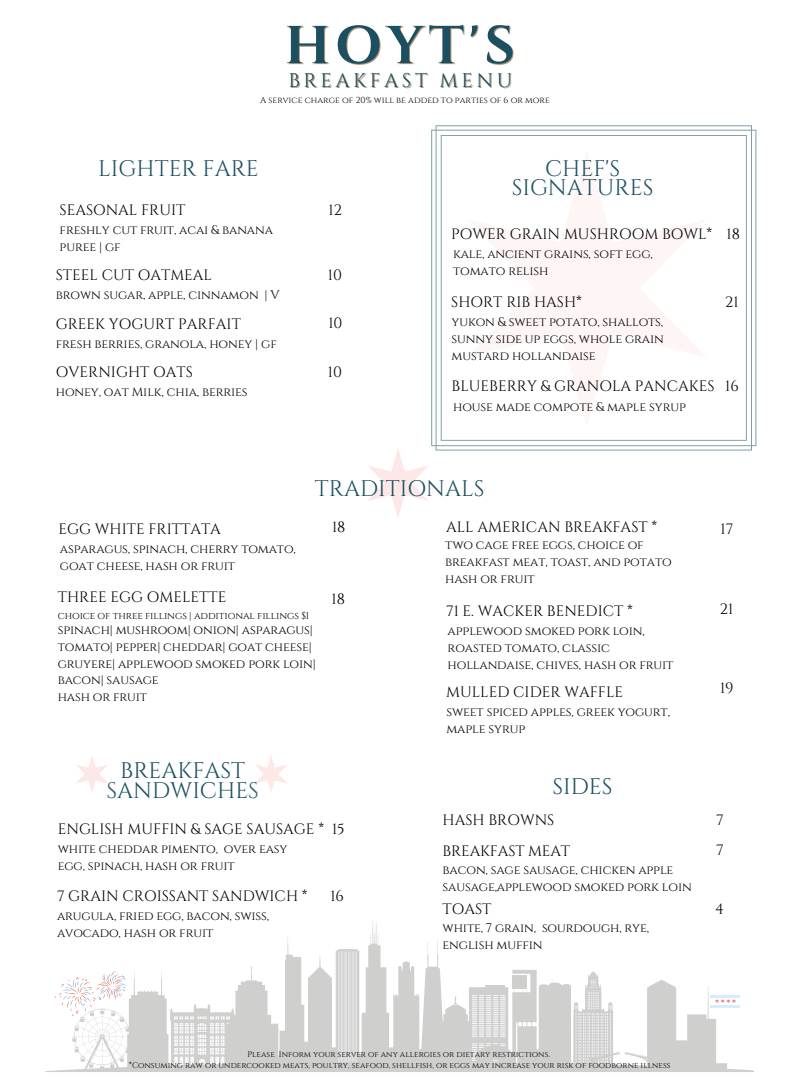
<style>
.page{position:relative;width:810px;height:1080px;background:#fff}
.page>*{position:absolute;margin:0;border:0;box-sizing:border-box;transform-origin:0 0}
.t1{font:700 53.12px "Cinzel";color:#1b4f62}
.t2{font:22.5px/19.8px "Cinzel";color:#1b4f62;text-align:center}
.t3{font:19.88px "Cinzel";letter-spacing:.18em;color:#1b4f62}
.t4{font:15px "Cinzel";color:#000}
.t5{font:12.5px/16.9px "Cinzel";letter-spacing:-.01em;color:#000}
.t6{font:10px "Cinzel";letter-spacing:-.01em;color:#000}
.t7{font:8.75px "Cinzel";color:#000}
.t8{font:8.25px/10.9px "Cinzel";color:#000;text-align:center}
</style>
<div class="page">
<svg style="left:45px;top:919px;width:709px;height:153px"></svg>
<svg style="left:287px;top:933px;width:1px;height:22px"></svg>
<svg style="left:708px;top:986px;width:1px;height:33px"></svg>
<div style="left:512px;top:976px;width:15px;height:13px;background:#cfcfce"></div>
<svg style="left:486px;top:985px;width:19px;height:2px"></svg>
<svg style="left:368px;top:449px;width:60px;height:69px"></svg>
<svg style="left:51px;top:954px;width:81px;height:74px"></svg>
<hr style="left:711px;top:995px;width:29px;height:3px;background:#b9e3f5">
<hr style="left:711px;top:991px;width:29px;height:4px;background:#fff">
<hr style="left:711px;top:1008px;width:29px;height:3px;background:#fff">
<svg style="left:711px;top:1004px;width:29px;height:4px"></svg>
<div style="left:711px;top:998px;width:29px;height:6px;background:#fff"></div>
<svg style="left:715px;top:999px;width:21px;height:4px"></svg>
<svg style="left:431px;top:125px;width:325px;height:326px"></svg>
<div style="left:441px;top:134px;width:305px;height:325px;background:#fff"></div>
<svg style="left:76px;top:756px;width:32px;height:36px"></svg>
<svg style="left:255px;top:756px;width:32px;height:36px"></svg>
<h1 class="t1" style="left:285px;top:12px;width:232px">HOYT'S</h1>
<h3 class="t3" style="left:288px;top:68px;width:226px">BREAKFAST MENU</h3>
<p class="t7" style="left:260px;top:95px;width:291px">A service charge of 20% will be added to parties of 6 or more</p>
<h2 class="t2" style="left:98px;top:159px;width:162px">LIGHTER FARE</h2>
<p class="t4" style="left:60px;top:200px;width:127px">SEASONAL FRUIT</p>
<p class="t5" style="left:60px;top:222px;width:215px">freshly cut fruit, acai &amp; banana puree | gf</p>
<p class="t4" style="left:56px;top:265px;width:158px">STEEL CUT OATMEAL</p>
<p class="t5" style="left:56px;top:286px;width:225px">brown sugar, apple, cinnamon | V</p>
<p class="t4" style="left:329px;top:200px;width:15px">12</p>
<p class="t4" style="left:328px;top:265px;width:16px">10</p>
<p class="t4" style="left:56px;top:315px;width:187px">GREEK YOGURT PARFAIT</p>
<p class="t4" style="left:328px;top:313px;width:16px">10</p>
<p class="t5" style="left:56px;top:336px;width:222px">fresh berries, granola, honey | gf</p>
<p class="t4" style="left:56px;top:363px;width:138px">OVERNIGHT OATS</p>
<p class="t5" style="left:56px;top:384px;width:193px">honey, oat Milk, chia, berries</p>
<p class="t4" style="left:328px;top:363px;width:16px">10</p>
<h2 class="t2" style="left:512px;top:159px;width:143px">CHEF'S<br>SIGNATURES</h2>
<p class="t4" style="left:451px;top:224px;width:263px">POWER GRAIN MUSHROOM BOWL*</p>
<p class="t5" style="left:453px;top:246px;width:201px">kale, ancient grains, soft egg, tomato relish</p>
<p class="t4" style="left:451px;top:292px;width:132px">SHORT RIB HASH*</p>
<p class="t5" style="left:452px;top:314px;width:214px;text-align:justify">yukon &amp; sweet potato, shallots, sunny side up eggs, whole grain mustard hollandaise</p>
<p class="t4" style="left:727px;top:224px;width:15px">18</p>
<p class="t4" style="left:725px;top:292px;width:15px">21</p>
<p class="t4" style="left:452px;top:377px;width:289px">BLUEBERRY &amp; GRANOLA PANCAKES 16</p>
<p class="t5" style="left:453px;top:398px;width:234px">house made compote &amp; maple syrup</p>
<h2 class="t2" style="left:315px;top:479px;width:171px">TRADITIONALS</h2>
<p class="t4" style="left:446px;top:517px;width:213px">ALL AMERICAN BREAKFAST *</p>
<p class="t4" style="left:58px;top:519px;width:164px">EGG WHITE FRITTATA</p>
<p class="t4" style="left:332px;top:517px;width:15px">18</p>
<p class="t5" style="left:60px;top:541px;width:238px">asparagus, spinach, cherry tomato, goat cheese, hash or fruit</p>
<p class="t5" style="left:445px;top:537px;width:228px">two cage free eggs, choice of breakfast meat, toast, and potato hash or fruit</p>
<p class="t4" style="left:721px;top:519px;width:14px">17</p>
<p class="t4" style="left:58px;top:588px;width:170px">THREE EGG OMELETTE</p>
<p class="t6" style="left:58px;top:609px;width:253px">choice of three fillings | additional fillings $1</p>
<p class="t5" style="left:58px;top:622px;width:260px">spinach| mushroom| onion| asparagus| tomato| pepper| cheddar| goat cheese| gruyere| applewood smoked pork loin| bacon| sausage<br>hash or fruit</p>
<p class="t4" style="left:332px;top:589px;width:15px">18</p>
<h2 class="t2" style="left:106px;top:761px;width:154px">BREAKFAST<br>SANDWICHES</h2>
<p class="t4" style="left:58px;top:820px;width:268px">ENGLISH MUFFIN &amp; SAGE SAUSAGE *</p>
<p class="t5" style="left:58px;top:841px;width:231px">white cheddar pimento, over easy egg, spinach, hash or fruit</p>
<p class="t4" style="left:332px;top:820px;width:14px">15</p>
<p class="t4" style="left:57px;top:887px;width:252px">7 GRAIN CROISSANT SANDWICH *</p>
<p class="t4" style="left:330px;top:887px;width:15px">16</p>
<p class="t5" style="left:57px;top:908px;width:214px">arugula, fried egg, bacon, swiss, avocado, hash or fruit</p>
<p class="t4" style="left:446px;top:602px;width:188px">71 E. WACKER BENEDICT *</p>
<p class="t4" style="left:720px;top:600px;width:15px">21</p>
<p class="t5" style="left:448px;top:623px;width:227px">applewood smoked pork loin, roasted tomato, classic hollandaise, chives, hash or fruit</p>
<p class="t4" style="left:446px;top:683px;width:178px">MULLED CIDER WAFFLE</p>
<p class="t4" style="left:720px;top:679px;width:15px">19</p>
<p class="t5" style="left:446px;top:704px;width:225px">sweet spiced apples, greek yogurt, maple syrup</p>
<h2 class="t2" style="left:553px;top:778px;width:62px">SIDES</h2>
<p class="t4" style="left:443px;top:810px;width:113px">HASH BROWNS</p>
<p class="t4" style="left:716px;top:810px;width:9px">7</p>
<p class="t4" style="left:443px;top:841px;width:129px">BREAKFAST MEAT</p>
<p class="t4" style="left:716px;top:840px;width:9px">7</p>
<p class="t5" style="left:443px;top:862px;width:251px">bacon, sage sausage, chicken apple sausage,applewood smoked pork loin</p>
<p class="t5" style="left:443px;top:920px;width:208px">white, 7 grain, sourdough, rye, english muffin</p>
<p class="t4" style="left:443px;top:900px;width:50px">TOAST</p>
<p class="t4" style="left:715px;top:900px;width:10px">4</p>
<p class="t8" style="left:129px;top:1049px;width:543px">Please Inform your server of any allergies or dietary restrictions.<br>*Consuming raw or undercooked meats, poultry, seafood, shellfish, or eggs may increase your risk of foodborne illness</p>
</div>
